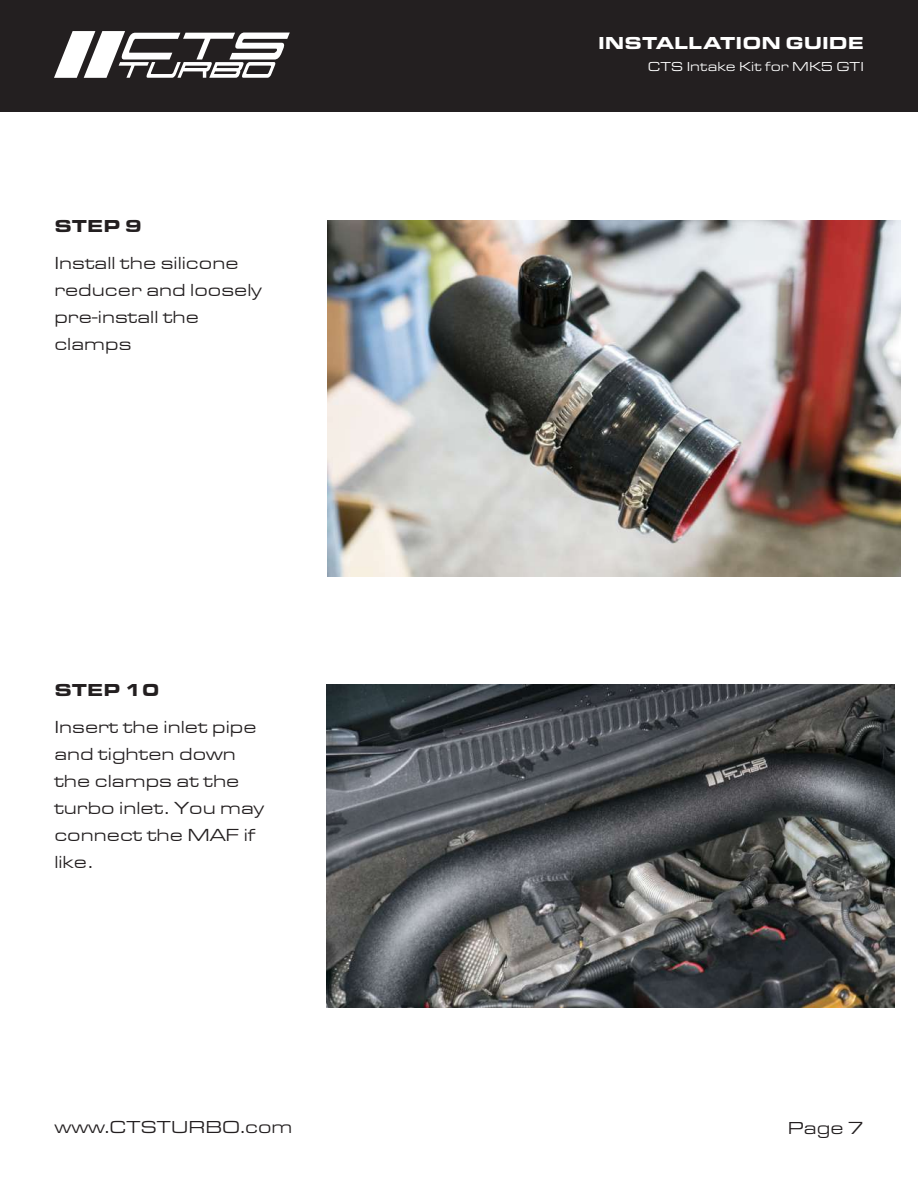
<style>
.page{position:relative;width:918px;height:1188px;background:#fff}
.page>*{position:absolute;margin:0;border:0;box-sizing:border-box;transform-origin:0 0}
.t1{font:18px/27px "Eurostile Extended";color:#231f20}
.t2{font:18px "Eurostile Ext";color:#231f20}
.t3{font:900 18px "Eurostile Ext";color:#fff}
.t4{font:900 18px "Eurostile Ext";color:#231f20}
.t5{font:13.5px "Eurostile Ext";color:#fff}
.s1{font-family:"Eurostile Extended"}
</style>
<div class="page">
<div style="left:1px;top:0;width:917px;height:112px;background:#231f20"></div>
<svg style="left:54px;top:31px;width:236px;height:47px"></svg>
<img style="left:327px;top:685px;width:567px;height:323px">
<img style="left:328px;top:221px;width:572px;height:356px">
<p class="t3" style="left:598px;top:29px;width:267px">INSTALLATION GUIDE</p>
<p class="t4" style="left:54px;top:213px;width:89px">STEP <span class="s1">9</span></p>
<p class="t1" style="left:54px;top:249px;width:209px">Install the silicone reducer and loosely pre-install the clamps</p>
<p class="t4" style="left:54px;top:676px;width:106px">STEP 1<span class="s1">0</span></p>
<p class="t1" style="left:54px;top:714px;width:211px">Insert the inlet pipe and tighten down the clamps at the turbo inlet. You may connect the MAF if like.</p>
<p class="t5" style="left:648px;top:58px;width:218px">CTS Intake Kit for MK5 GTI</p>
<p class="t2" style="left:54px;top:1115px;width:240px">www.CTSTURBO.com</p>
<p class="t2" style="left:788px;top:1116px;width:77px">Page <span class="s1">7</span></p>
</div>
